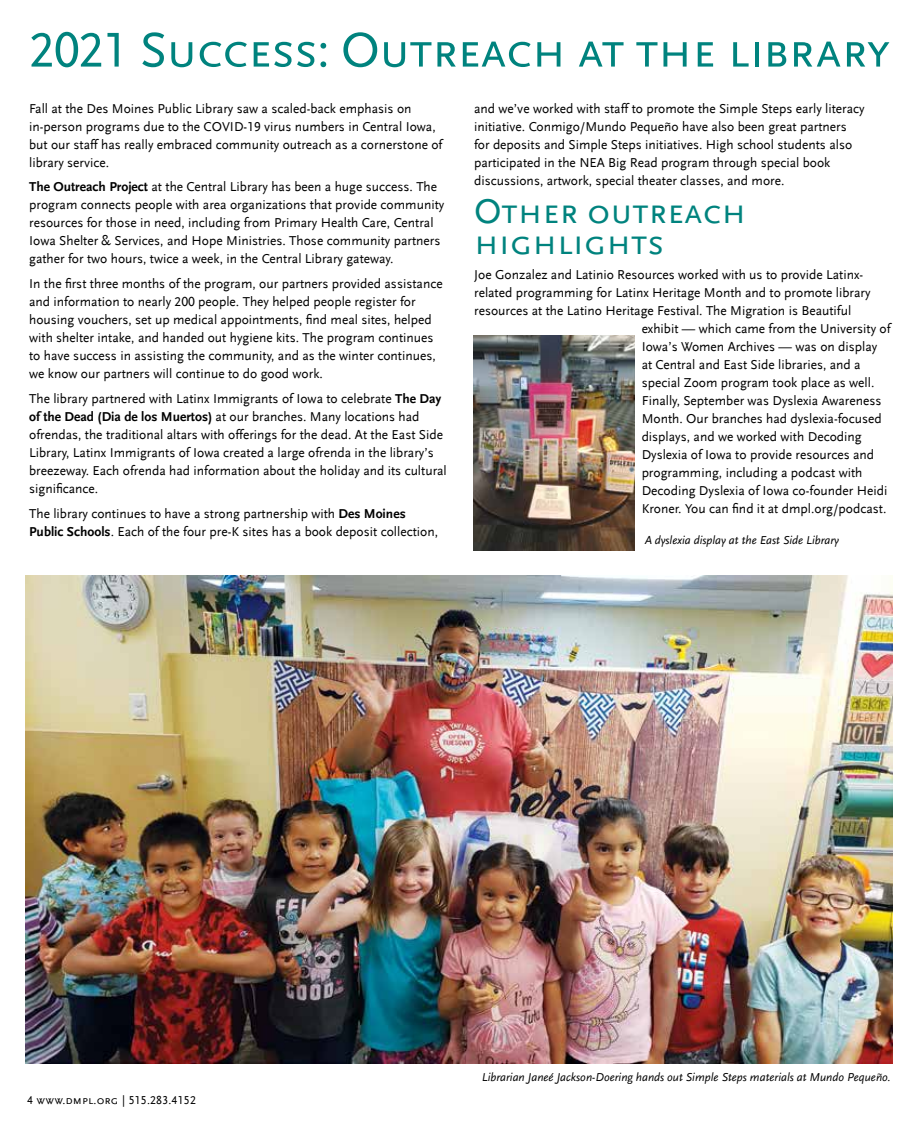
<style>
.page{position:relative;width:918px;height:1134px;background:#fff}
.page>*{position:absolute;margin:0;border:0;box-sizing:border-box;transform-origin:0 0}
.t1{font:51px "Scala Sans LF Caps";letter-spacing:-.015em;color:#00837e}
.t2{font:36px/31.5px "Scala Sans LF Caps";color:#00837e}
.t3{font:13.5px/18px "Scala Sans LF";color:#000}
.t4{font:italic 12px "Scala Sans LF";color:#000}
.t5{font:12px "Scala Sans LF Caps";letter-spacing:.01em;color:#000}
.s1{font-weight:700}
</style>
<div class="page">
<img style="left:26px;top:576px;width:866px;height:487px">
<img style="left:474px;top:336px;width:160px;height:215px">
<h1 class="t1" style="left:29px;top:22px;width:863px">2021 Success: Outreach at the library</h1>
<p class="t3" style="left:29px;top:100px;width:415px">Fall at the Des Moines Public Library saw a scaled-back emphasis on in-person programs due to the COVID-19 virus numbers in Central Iowa, but our staff has really embraced community outreach as a cornerstone of library service.</p>
<p class="t3" style="left:29px;top:178px;width:417px"><span class="s1">The Outreach Project</span> at the Central Library has been a huge success. The program connects people with area organizations that provide community resources for those in need, including from Primary Health Care, Central Iowa Shelter &amp; Services, and Hope Ministries. Those community partners gather for two hours, twice a week, in the Central Library gateway.</p>
<p class="t3" style="left:29px;top:275px;width:415px">In the first three months of the program, our partners provided assistance and information to nearly 200 people. They helped people register for housing vouchers, set up medical appointments, find meal sites, helped with shelter intake, and handed out hygiene kits. The program continues to have success in assisting the community, and as the winter continues, we know our partners will continue to do good work.</p>
<p class="t3" style="left:29px;top:390px;width:419px">The library partnered with Latinx Immigrants of Iowa to celebrate <span class="s1">The Day of the Dead (Dia de los Muertos)</span> at our branches. Many locations had ofrendas, the traditional altars with offerings for the dead. At the East Side Library, Latinx Immigrants of Iowa created a large ofrenda in the library’s breezeway. Each ofrenda had information about the holiday and its cultural significance.</p>
<p class="t3" style="left:29px;top:504px;width:410px">The library continues to have a strong partnership with <span class="s1">Des Moines<br>Public Schools</span>. Each of the four pre-K sites has a book deposit collection,</p>
<p class="t3" style="left:474px;top:100px;width:392px">and we’ve worked with staff to promote the Simple Steps early literacy initiative. Conmigo/Mundo Pequeño have also been great partners for deposits and Simple Steps initiatives. High school students also participated in the NEA Big Read program through special book discussions, artwork, special theater classes, and more.</p>
<h2 class="t2" style="left:474px;top:196px;width:274px">Other outreach highlights</h2>
<p class="t3" style="left:474px;top:266px;width:391px">Joe Gonzalez and Latinio Resources worked with us to provide Latinx-</p>
<p class="t3" style="left:474px;top:284px;width:398px">related programming for Latinx Heritage Month and to promote library</p>
<p class="t3" style="left:474px;top:302px;width:379px">resources at the Latino Heritage Festival. The Migration is Beautiful</p>
<p class="t3" style="left:642px;top:320px;width:250px">exhibit — which came from the University of</p>
<p class="t3" style="left:642px;top:338px;width:237px">Iowa’s Women Archives — was on display</p>
<p class="t3" style="left:642px;top:356px;width:221px">at Central and East Side libraries, and a</p>
<p class="t3" style="left:642px;top:374px;width:234px">special Zoom program took place as well.</p>
<p class="t3" style="left:642px;top:392px;width:241px">Finally, September was Dyslexia Awareness</p>
<p class="t3" style="left:642px;top:410px;width:242px">Month. Our branches had dyslexia-focused</p>
<p class="t3" style="left:642px;top:428px;width:222px">displays, and we worked with Decoding</p>
<p class="t3" style="left:642px;top:446px;width:234px">Dyslexia of Iowa to provide resources and</p>
<p class="t3" style="left:642px;top:464px;width:222px">programming, including a podcast with</p>
<p class="t3" style="left:642px;top:482px;width:247px">Decoding Dyslexia of Iowa co-founder Heidi</p>
<p class="t3" style="left:642px;top:500px;width:246px">Kroner. You can find it at dmpl.org/podcast.</p>
<p class="t4" style="left:645px;top:534px;width:196px">A dyslexia display at the East Side Library</p>
<p class="t5" style="left:27px;top:1093px;width:171px">4 www.dmpl.org | 515.283.4152</p>
<p class="t4" style="left:482px;top:1071px;width:411px">Librarian Janeé Jackson-Doering hands out Simple Steps materials at Mundo Pequeño.</p>
</div>
